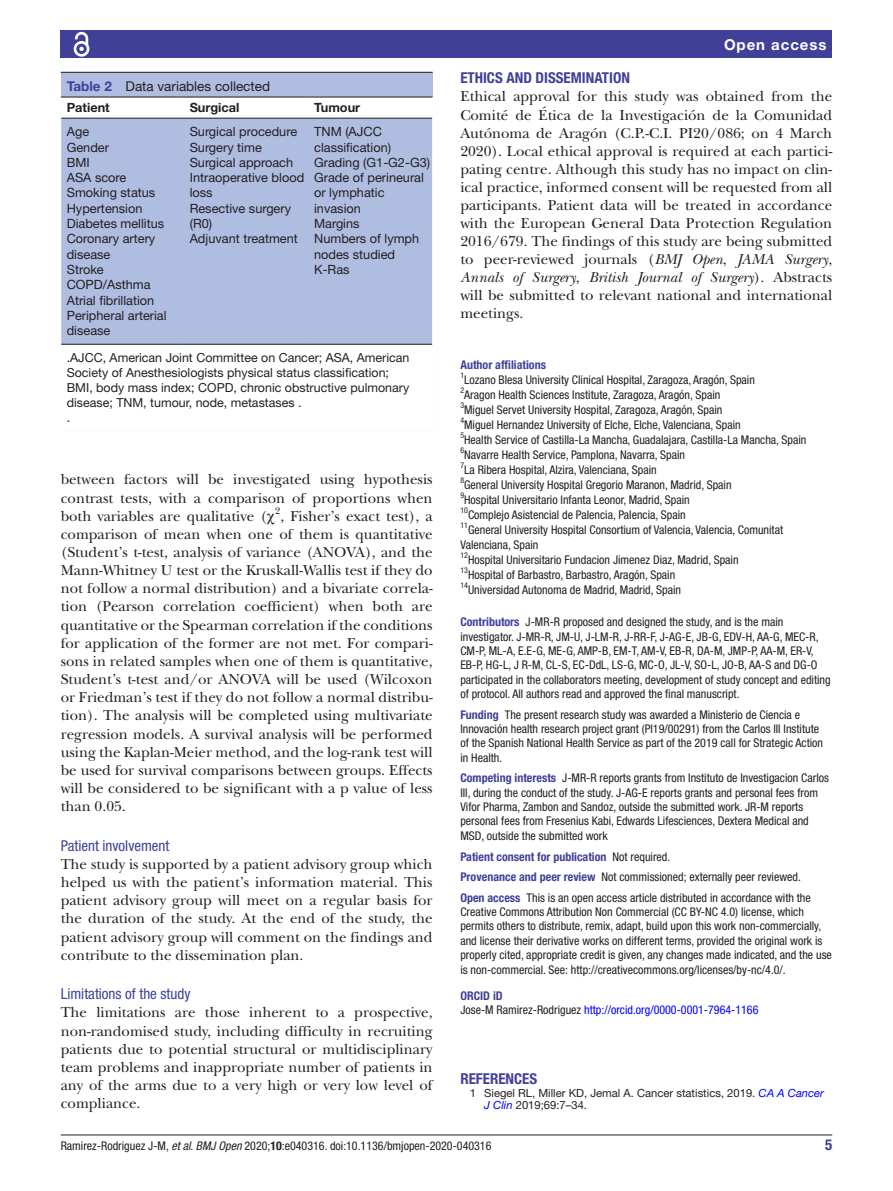
<style>
.page{position:relative;width:893px;height:1191px;background:#fff}
.page>*{position:absolute;margin:0;border:0;box-sizing:border-box;transform-origin:0 0}
.t1{font:15px/18.1px "New Baskerville";color:#231f20;text-align:justify}
.t2{font:condensed 15px "Helvetica Neue LT Std";color:#414099}
.t3{font:700 condensed 15px "Helvetica Neue LT Std";color:#414099}
.t4{font:700 15px "Helvetica Neue LT Std";letter-spacing:.065em;color:#fff}
.t5{font:13.5px "Helvetica Neue LT Std";color:#231f20}
.t6{font:12.75px/15.3px "Helvetica Neue LT Std";color:#231f20}
.t7{font:700 12.75px "Helvetica Neue LT Std";color:#231f20}
.t8{font:12.45px/15px "Helvetica Neue LT Std";color:#231f20}
.t9{font:condensed 12px/14.4px "Helvetica Neue LT Std";color:#231f20}
.t10{font:condensed 12px/14.4px "Helvetica Neue LT Std";color:#00f}
.t11{font:11.25px/12.8px "Helvetica Neue LT Std";color:#231f20}
.t12{font:9.9px "New Baskerville";color:#231f20}
.s1{font-weight:700;color:#414099}
.s2{font-style:italic}
.s3{color:#231f20}
.s4{font-style:italic;color:#00f}
.s5{font-weight:700}
</style>
<div class="page">
<hr style="left:61px;top:1134px;width:771px;height:1px;background:#231f20">
<div style="left:61px;top:31px;width:771px;height:27px;background:#414099"></div>
<svg style="left:73px;top:31px;width:17px;height:26px"></svg>
<div style="left:61px;top:73px;width:372px;height:358px;background:#afbde1"></div>
<hr style="left:61px;top:72px;width:372px;height:1px;background:#231f20">
<div style="left:61px;top:98px;width:371px;height:333px;background:#fff"></div>
<svg style="left:61px;top:119px;width:371px;height:225px"></svg>
<hr style="left:61px;top:97px;width:123px;height:1px;background:#231f20">
<hr style="left:61px;top:118px;width:123px;height:1px;background:#231f20">
<hr style="left:184px;top:97px;width:124px;height:1px;background:#231f20">
<hr style="left:184px;top:118px;width:124px;height:1px;background:#231f20">
<hr style="left:308px;top:97px;width:125px;height:1px;background:#231f20">
<hr style="left:308px;top:118px;width:124px;height:1px;background:#231f20">
<hr style="left:184px;top:344px;width:124px;height:1px;background:#231f20">
<hr style="left:308px;top:344px;width:124px;height:1px;background:#231f20">
<hr style="left:61px;top:344px;width:123px;height:1px;background:#231f20">
<svg style="left:432px;top:97px;width:1px;height:21px"></svg>
<hr style="left:432px;top:118px;width:1px;height:226px;background:#fff">
<hr style="left:432px;top:344px;width:1px;height:87px;background:#fff">
<hr style="left:67px;top:406px;width:366px;height:2px;background:#fff">
<hr style="left:67px;top:421px;width:366px;height:2px;background:#fff">
<p class="t5" style="left:67px;top:78px;width:205px"><span class="s1">Table 2</span> Data variables collected</p>
<p class="t7" style="left:67px;top:100px;width:44px">Patient</p>
<p class="t7" style="left:190px;top:100px;width:51px">Surgical</p>
<p class="t7" style="left:314px;top:100px;width:48px">Tumour</p>
<p class="t6" style="left:67px;top:124px;width:101px">Age<br>Gender<br>BMI<br>ASA score<br>Smoking status<br>Hypertension<br>Diabetes mellitus<br>Coronary artery disease<br>Stroke<br>COPD/Asthma<br>Atrial fibrillation<br>Peripheral arterial disease</p>
<p class="t6" style="left:190px;top:124px;width:116px">Surgical procedure<br>Surgery time<br>Surgical approach<br>Intraoperative blood loss<br>Resective surgery (R0)<br>Adjuvant treatment</p>
<p class="t6" style="left:314px;top:124px;width:117px">TNM (AJCC classification)<br>Grading (G1-G2-G3)<br>Grade of perineural or lymphatic invasion<br>Margins<br>Numbers of lymph nodes studied<br>K-Ras</p>
<p class="t8" style="left:67px;top:350px;width:344px">.AJCC, American Joint Committee on Cancer; ASA, American Society of Anesthesiologists physical status classification; BMI, body mass index; COPD, chronic obstructive pulmonary disease; TNM, tumour, node, metastases .<br>.</p>
<p class="t1" style="left:61px;top:470px;width:373px">between factors will be investigated using hypothesis contrast tests, with a comparison of proportions when both variables are qualitative (</p>
<p class="t12" style="left:275px;top:505px;width:7px">2</p>
<p class="t1" style="left:61px;top:507px;width:373px;text-indent:220px">, Fisher’s exact test), a comparison of mean when one of them is quantitative (Student’s t-test, analysis of variance (ANOVA), and the Mann-Whitney U test or the Kruskall-Wallis test if they do not follow a normal distribution) and a bivariate correla&shy;tion (Pearson correlation coefficient) when both are quantitative or the Spearman correlation if the conditions for application of the former are not met. For compari&shy;sons in related samples when one of them is quantitative, Student’s t-test and/or ANOVA will be used (Wilcoxon or Friedman’s test if they do not follow a normal distribu&shy;tion). The analysis will be completed using multivariate regression models. A survival analysis will be performed using the Kaplan-Meier method, and the log-rank test will be used for survival comparisons between groups. Effects will be considered to be significant with a p value of less than 0.05.</p>
<p class="t2" style="left:61px;top:836px;width:110px">Patient involvement</p>
<p class="t1" style="left:61px;top:855px;width:373px">The study is supported by a patient advisory group which helped us with the patient’s information material. This patient advisory group will meet on a regular basis for the duration of the study. At the end of the study, the patient advisory group will comment on the findings and contribute to the dissemination plan.</p>
<p class="t2" style="left:61px;top:985px;width:131px">Limitations of the study</p>
<p class="t1" style="left:61px;top:1003px;width:373px">The limitations are those inherent to a prospective, non-randomised study, including difficulty in recruiting patients due to potential structural or multidisciplinary team problems and inappropriate number of patients in any of the arms due to a very high or very low level of compliance.</p>
<p class="t4" style="left:724px;top:35px;width:104px">Open access</p>
<p class="t3" style="left:460px;top:69px;width:171px">ETHICS AND DISSEMINATION</p>
<p class="t1" style="left:460px;top:88px;width:373px">Ethical approval for this study was obtained from the Comité de Ética de la Investigación de la Comunidad Autónoma de Aragón (C.P.-C.I. PI20/086; on 4 March 2020). Local ethical approval is required at each partici&shy;pating centre. Although this study has no impact on clin&shy;ical practice, informed consent will be requested from all participants. Patient data will be treated in accordance with the European General Data Protection Regulation 2016/679. The findings of this study are being submitted to peer-reviewed journals (<span class="s2">BMJ Open</span>, <span class="s2">JAMA Surgery</span>, <span class="s2">Annals of Surgery</span>, <span class="s2">British Journal of Surgery</span>). Abstracts will be submitted to relevant national and international meetings.</p>
<p class="t9" style="left:460px;top:357px;width:348px;line-height:15px"><span class="s1">Author affiliations<br></span><sup>1</sup>Lozano Blesa University Clinical Hospital, Zaragoza, Aragón, Spain<br><sup>2</sup>Aragon Health Sciences Institute, Zaragoza, Aragón, Spain<br><sup>3</sup>Miguel Servet University Hospital, Zaragoza, Aragón, Spain<br><sup>4</sup>Miguel Hernandez University of Elche, Elche, Valenciana, Spain<br><sup>5</sup>Health Service of Castilla-La Mancha, Guadalajara, Castilla-La Mancha, Spain <sup>6</sup>Navarre Health Service, Pamplona, Navarra, Spain<br><sup>7</sup>La Ribera Hospital, Alzira, Valenciana, Spain<br><sup>8</sup>General University Hospital Gregorio Maranon, Madrid, Spain<br><sup>9</sup>Hospital Universitario Infanta Leonor, Madrid, Spain<br><sup>10</sup>Complejo Asistencial de Palencia, Palencia, Spain<br><sup>11</sup>General University Hospital Consortium of Valencia, Valencia, Comunitat Valenciana, Spain<br><sup>12</sup>Hospital Universitario Fundacion Jimenez Diaz, Madrid, Spain<br><sup>13</sup>Hospital of Barbastro, Barbastro, Aragón, Spain<br><sup>14</sup>Universidad Autonoma de Madrid, Madrid, Spain</p>
<p class="t9" style="left:460px;top:614px;width:372px"><span class="s1">Contributors</span> J-MR-R proposed and designed the study, and is the main investigator. J-MR-R, JM-U, J-LM-R, J-RR-F, J-AG-E, JB-G, EDV-H, AA-G, MEC-R, CM-P, ML-A, E.E-G, ME-G, AMP-B, EM-T, AM-V, EB-R, DA-M, JMP-P, AA-M, ER-V, EB-P, HG-L, J R-M, CL-S, EC-DdL, LS-G, MC-O, JL-V, SO-L, JO-B, AA-S and DG-O participated in the collaborators meeting, development of study concept and editing of protocol. All authors read and approved the final manuscript.</p>
<p class="t9" style="left:460px;top:707px;width:364px"><span class="s1">Funding</span> The present research study was awarded a Ministerio de Ciencia e Innovación health research project grant (PI19/00291) from the Carlos III Institute of the Spanish National Health Service as part of the 2019 call for Strategic Action in Health.</p>
<p class="t9" style="left:460px;top:770px;width:370px"><span class="s1">Competing interests</span> J-MR-R reports grants from Instituto de Investigacion Carlos III, during the conduct of the study. J-AG-E reports grants and personal fees from Vifor Pharma, Zambon and Sandoz, outside the submitted work. JR-M reports personal fees from Fresenius Kabi, Edwards Lifesciences, Dextera Medical and MSD, outside the submitted work</p>
<p class="t9" style="left:460px;top:846px;width:352px;line-height:20.4px"><span class="s1">Patient consent for publication</span> Not required.<br><span class="s1">Provenance and peer review</span> Not commissioned; externally peer reviewed.<br><span class="s1">Open access</span> This is an open access article distributed in accordance with the</p>
<p class="t9" style="left:460px;top:904px;width:373px">Creative Commons Attribution Non Commercial (CC BY-NC 4.0) license, which permits others to distribute, remix, adapt, build upon this work non-commercially, and license their derivative works on different terms, provided the original work is properly cited, appropriate credit is given, any changes made indicated, and the use is non-commercial. See: http://creativecommons.org/licenses/by-nc/4.0/.</p>
<p class="t10" style="left:460px;top:988px;width:300px"><span class="s1">ORCID iD<br></span><span class="s3">Jose-M Ramirez-Rodriguez</span> http://orcid.org/0000-0001-7964-1166</p>
<p class="t3" style="left:460px;top:1069px;width:78px">REFERENCES</p>
<p class="t11" style="left:484px;top:1086px;width:341px;text-indent:-15px">1 Siegel RL, Miller KD, Jemal A. Cancer statistics, 2019. <span class="s4">CA A Cancer<br>J Clin</span> 2019;69:7–34.</p>
<p class="t9" style="left:61px;top:1138px;width:432px">Ramirez-Rodriguez J-M, <span class="s2">et al</span>. <span class="s2">BMJ Open</span> 2020;<span class="s5">10</span>:e040316. doi:10.1136/bmjopen-2020-040316</p>
<p class="t3" style="left:825px;top:1135px;width:9px">5</p>
</div>
